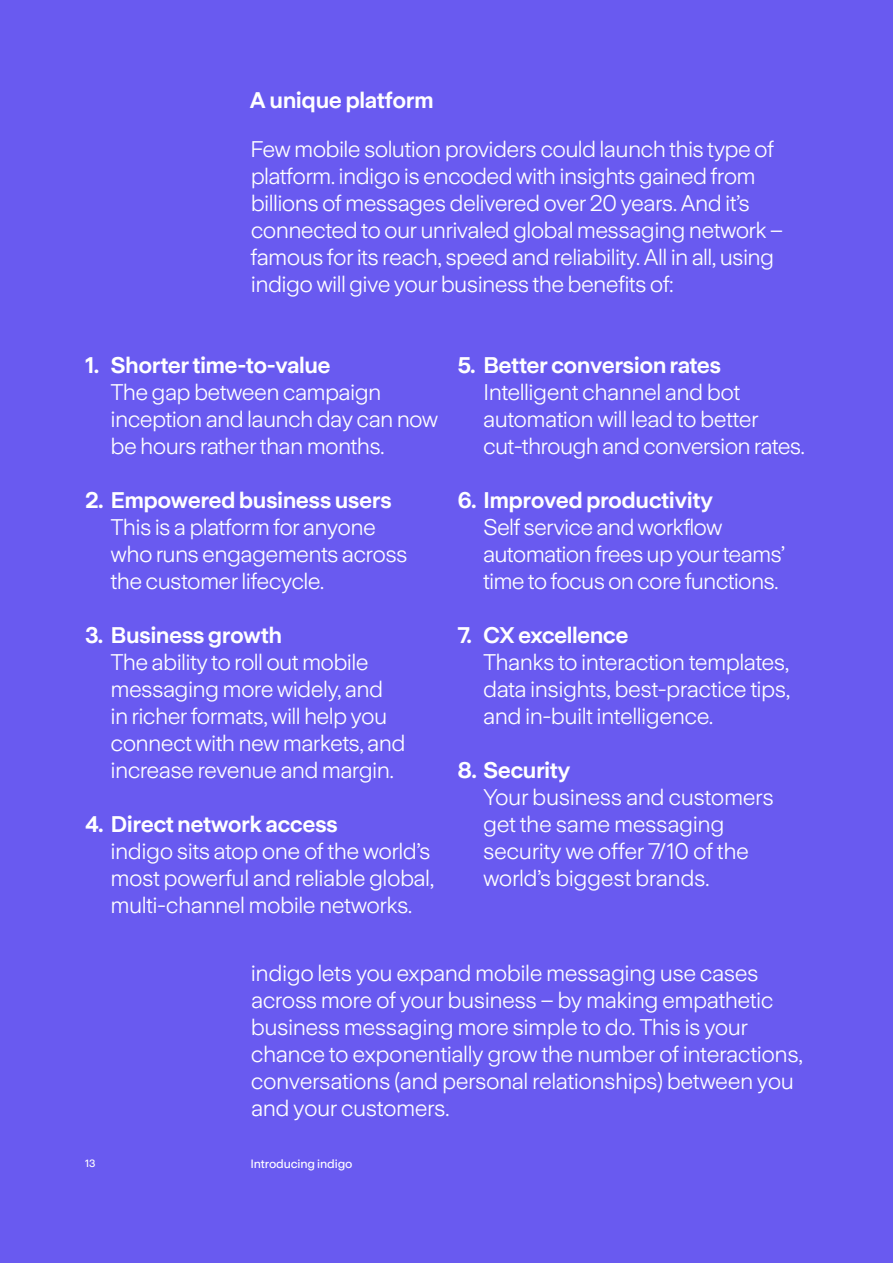
<style>
.page{position:relative;width:893px;height:1263px;background:#695af0}
.page>*{position:absolute;margin:0;border:0;box-sizing:border-box;transform-origin:0 0}
.Large_body_15_18{font:22.5px/27px "Universal Sans 400";letter-spacing:-.03em;color:#fff}
.Large_body_15_18-2{font:22.5px "Universal Sans 800";letter-spacing:-.02em;color:#fff}
.t1{font:12px "Universal Sans 600";letter-spacing:-.01em;color:#fff}
.t2{font:10.5px "Universal Sans 600";color:#fff}
.s1{font-family:"Universal Sans 800"}
</style>
<div class="page">
<p class="Large_body_15_18-2" style="left:249px;top:87px;width:186px">A unique platform</p>
<p class="Large_body_15_18" style="left:250px;top:136px;width:535px">Few mobile solution providers could launch this type of platform. indigo is encoded with insights gained from billions of messages delivered over 20 years. And it’s connected to our unrivaled global messaging network – famous for its reach, speed and reliability. All in all, using indigo will give your business the benefits of:</p>
<p class="Large_body_15_18" style="left:111px;top:352px;width:329px;text-indent:-26px"><span class="s1">1. Shorter time-to-value<br></span>The gap between campaign inception and launch day can now be hours rather than months.</p>
<p class="Large_body_15_18" style="left:111px;top:487px;width:298px;text-indent:-26px"><span class="s1">2. Empowered business users<br></span>This is a platform for anyone who runs engagements across the customer lifecycle.</p>
<p class="Large_body_15_18" style="left:111px;top:622px;width:297px;text-indent:-26px"><span class="s1">3. Business growth<br></span>The ability to roll out mobile messaging more widely, and in richer formats, will help you connect with new markets, and increase revenue and margin.</p>
<p class="Large_body_15_18" style="left:111px;top:811px;width:325px;text-indent:-26px"><span class="s1">4. Direct network access<br></span>indigo sits atop one of the world’s most powerful and reliable global, multi-channel mobile networks.</p>
<p class="Large_body_15_18" style="left:483px;top:352px;width:324px;text-indent:-26px"><span class="s1">5. Better conversion rates<br></span>Intelligent channel and bot automation will lead to better cut-through and conversion rates.</p>
<p class="Large_body_15_18" style="left:483px;top:487px;width:304px;text-indent:-26px"><span class="s1">6. Improved productivity<br></span>Self service and workflow automation frees up your teams’ time to focus on core functions.</p>
<p class="Large_body_15_18" style="left:483px;top:622px;width:309px;text-indent:-26px"><span class="s1">7. CX excellence<br></span>Thanks to interaction templates, data insights, best-practice tips, and in-built intelligence.</p>
<p class="Large_body_15_18" style="left:483px;top:757px;width:292px;text-indent:-26px"><span class="s1">8. Security<br></span>Your business and customers get the same messaging security we offer 7/10 of the world’s biggest brands.</p>
<p class="Large_body_15_18" style="left:251px;top:959px;width:554px">indigo lets you expand mobile messaging use cases across more of your business – by making empathetic business messaging more simple to do. This is your chance to exponentially grow the number of interactions, conversations (and personal relationships) between you and your customers.</p>
<p class="t2" style="left:85px;top:1157px;width:12px">13</p>
<p class="t1" style="left:250px;top:1157px;width:104px">Introducing indigo</p>
</div>
